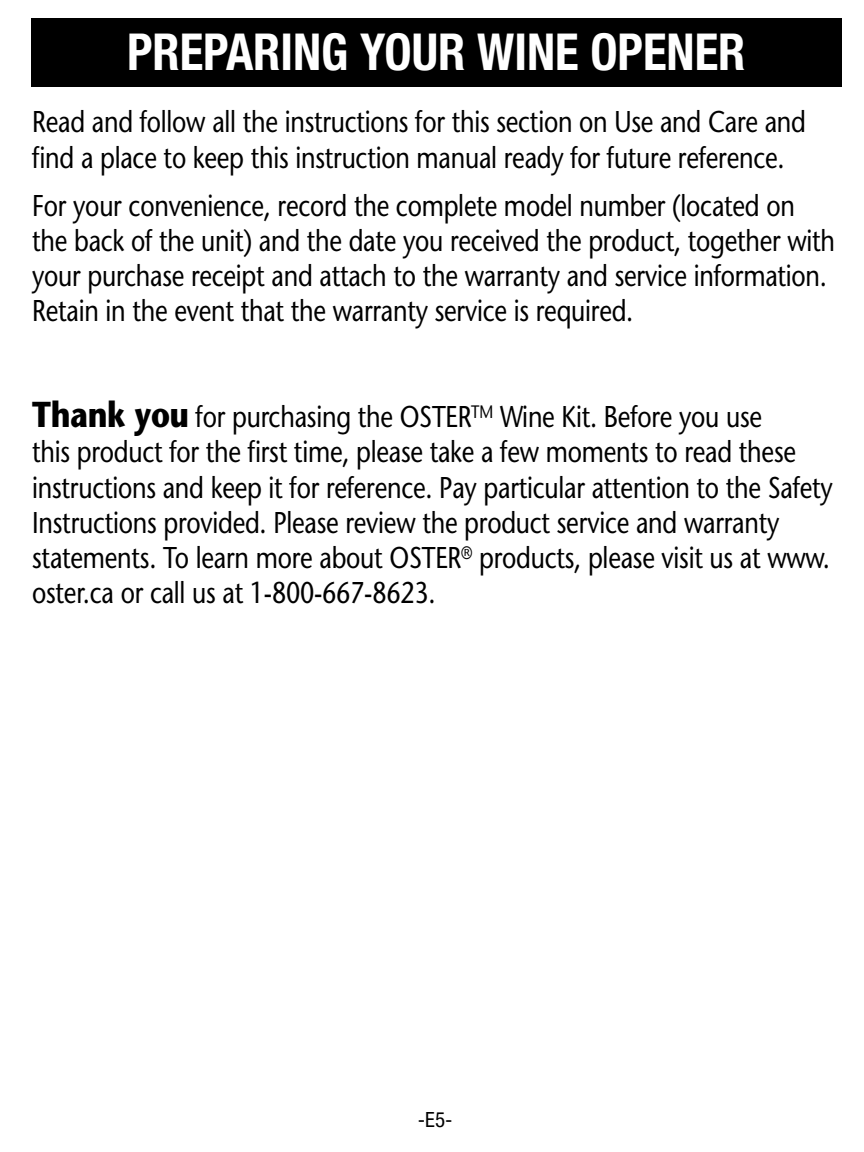
<style>
.page{position:relative;width:864px;height:1152px;background:#fff}
.page>*{position:absolute;margin:0;border:0;box-sizing:border-box;transform-origin:0 0}
.t1{font:700 condensed 51px "Helvetica Neue";color:#fff;scale:.96 1}
.t2{font:30px/35.4px "Stone Sans";letter-spacing:-.01em;color:#000;scale:.83 1}
.t3{font:condensed 21px "Helvetica Neue";color:#000}
.s1{font-weight:700;font-size:36px}
</style>
<div class="page">
<div style="left:31px;top:18px;width:810px;height:69px;background:#000"></div>
<p class="t1" style="left:127px;top:21px;width:646px">PREPARING YOUR WINE OPENER</p>
<p class="t2" style="left:32px;top:104px;width:934px">Read and follow all the instructions for this section on Use and Care and find a place to keep this instruction manual ready for future reference.</p>
<p class="t2" style="left:32px;top:187px;width:969px">For your convenience, record the complete model number (located on the back of the unit) and the date you received the product, together with your purchase receipt and attach to the warranty and service information.<br>Retain in the event that the warranty service is required.</p>
<p class="t2" style="left:32px;top:399px;width:966px"><span class="s1">Thank you</span> for purchasing the OSTER<sup>TM</sup> Wine Kit. Before you use<br>this product for the first time, please take a few moments to read these instructions and keep it for reference. Pay particular attention to the Safety Instructions provided. Please review the product service and warranty statements. To learn more about OSTER<sup>®</sup> products, please visit us at www. oster.ca or call us at 1-800-667-8623.</p>
<p class="t3" style="left:418px;top:1107px;width:36px">-E5-</p>
</div>
